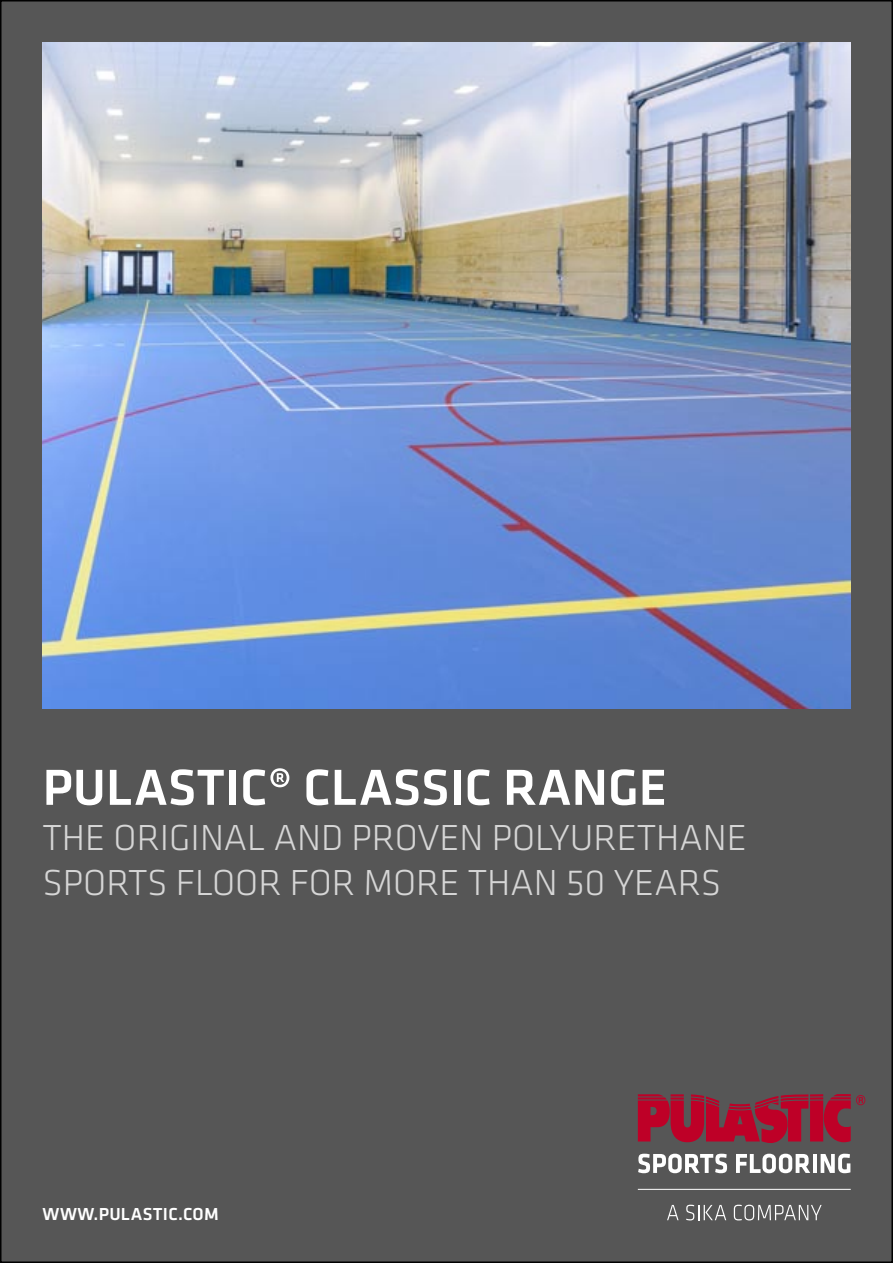
<style>
.page{position:relative;width:893px;height:1263px;background:#565656}
.page>*{position:absolute;margin:0;border:0;box-sizing:border-box;transform-origin:0 0}
.t1{font:500 52.5px "Klavika";color:#fff}
.t2{font:300 37.5px "Klavika";color:#d6d6d6}
.t3{font:500 18px "Klavika";letter-spacing:.015em;color:#fff}
</style>
<div class="page">
<img style="left:43px;top:43px;width:807px;height:666px">
<hr style="left:638px;top:1189px;width:213px;height:1px;background:#fff">
<svg style="left:667px;top:1205px;width:12px;height:15px"></svg>
<svg style="left:686px;top:1205px;width:40px;height:15px"></svg>
<svg style="left:734px;top:1205px;width:88px;height:15px"></svg>
<svg style="left:638px;top:1094px;width:227px;height:49px"></svg>
<svg style="left:638px;top:1154px;width:89px;height:19px"></svg>
<svg style="left:736px;top:1154px;width:74px;height:19px"></svg>
<hr style="left:813px;top:1154px;width:4px;height:19px;background:#fff">
<svg style="left:821px;top:1154px;width:29px;height:19px"></svg>
<p class="t1" style="left:43px;top:759px;width:626px">PULASTIC® CLASSIC RANGE</p>
<p class="t2" style="left:43px;top:817px;width:706px">THE ORIGINAL AND PROVEN POLYURETHANE</p>
<p class="t2" style="left:43px;top:862px;width:680px">SPORTS FLOOR FOR MORE THAN 50 YEARS</p>
<p class="t3" style="left:43px;top:1205px;width:178px">WWW.PULASTIC.COM</p>
</div>
